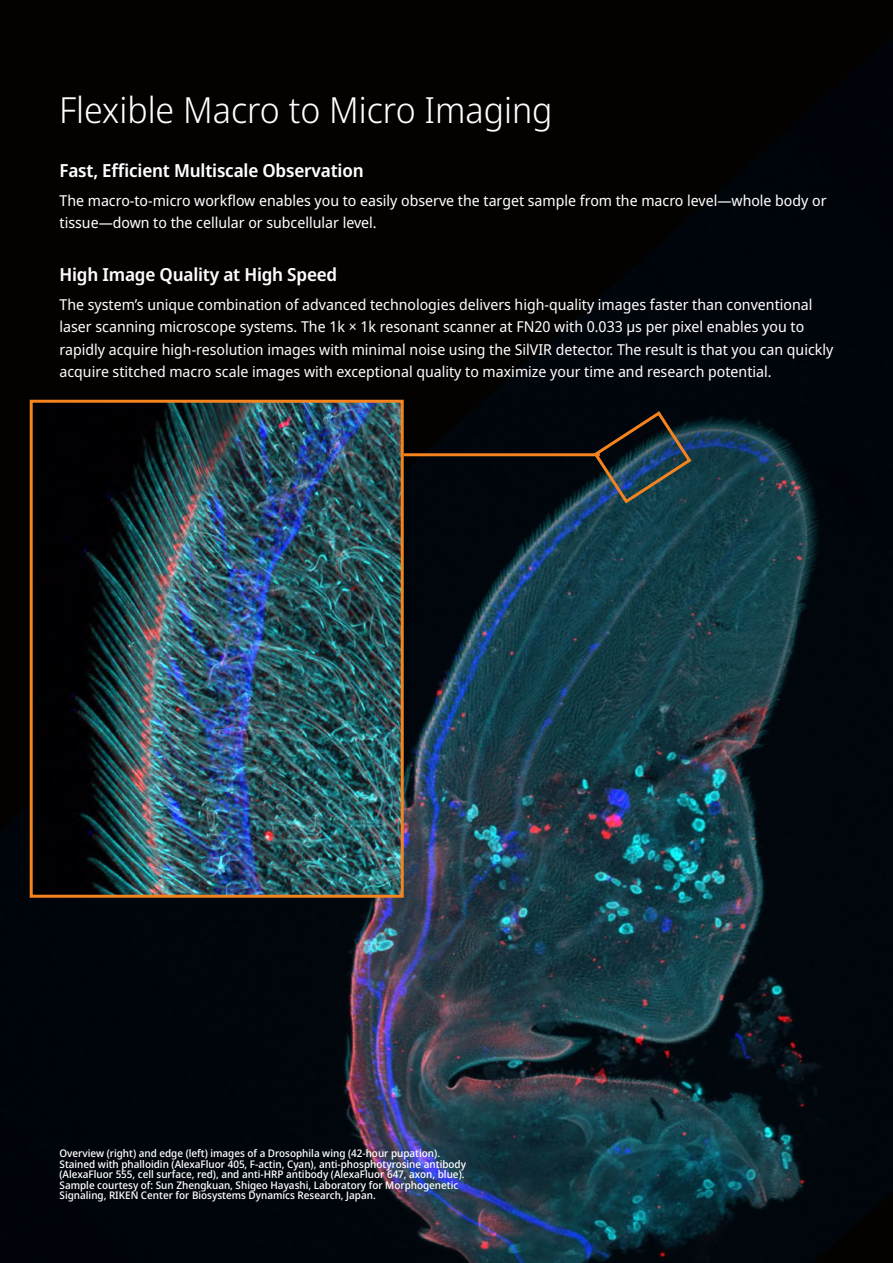
<style>
.page{position:relative;width:893px;height:1263px;background:#040200}
.page>*{position:absolute;margin:0;border:0;box-sizing:border-box;transform-origin:0 0}
.Title_1{font:300 36px "Noto Sans Display";color:#fff}
.EV_Title_12{font:600 18px "Noto Sans Display";letter-spacing:-.01em;color:#fff}
.EV_Title_12-2{font:600 18px "Noto Sans Display";letter-spacing:-.01em;color:#fffbfd}
.Text{font:15px/22.5px "Noto Sans Display";color:#fffbfd}
.Text-2{font:15px/22.5px "Noto Sans Display";color:#fff}
.Table_cell_text{font:500 10.5px/10.5px "Noto Sans Display";color:#fff}
</style>
<div class="page">
<img style="left:0;top:40px;width:893px;height:1223px">
<img style="left:34px;top:404px;width:366px;height:490px">
<div style="left:30px;top:400px;width:374px;height:498px;border:3px solid #f5841f"></div>
<hr style="left:404px;top:453px;width:196px;height:3px;background:#f5841f">
<img style="left:591px;top:409px;width:103px;height:96px">
<p class="Title_1" style="left:59px;top:85px;width:495px">Flexible Macro to Micro Imaging</p>
<p class="EV_Title_12" style="left:60px;top:157px;width:306px">Fast, Efficient Multiscale Observation</p>
<p class="Text-2" style="left:60px;top:189px;width:768px">The macro-to-micro workflow enables you to easily observe the target sample from the macro level—whole body or tissue—down to the cellular or subcellular level.</p>
<p class="EV_Title_12-2" style="left:60px;top:261px;width:279px">High Image Quality at High Speed</p>
<p class="Text" style="left:60px;top:293px;width:775px">The system’s unique combination of advanced technologies delivers high-quality images faster than conventional laser scanning microscope systems. The 1k × 1k resonant scanner at FN20 with 0.033 µs per pixel enables you to rapidly acquire high-resolution images with minimal noise using the SilVIR detector. The result is that you can quickly acquire stitched macro scale images with exceptional quality to maximize your time and research potential.</p>
<p class="Table_cell_text" style="left:60px;top:1148px;width:408px">Overview (right) and edge (left) images of a Drosophila wing (42-hour pupation).<br>Stained with phalloidin (AlexaFluor 405, F-actin, Cyan), anti-phosphotyrosine antibody (AlexaFluor 555, cell surface, red), and anti-HRP antibody (AlexaFluor 647, axon, blue).<br>Sample courtesy of: Sun Zhengkuan, Shigeo Hayashi, Laboratory for Morphogenetic Signaling, RIKEN Center for Biosystems Dynamics Research, Japan.</p>
</div>
